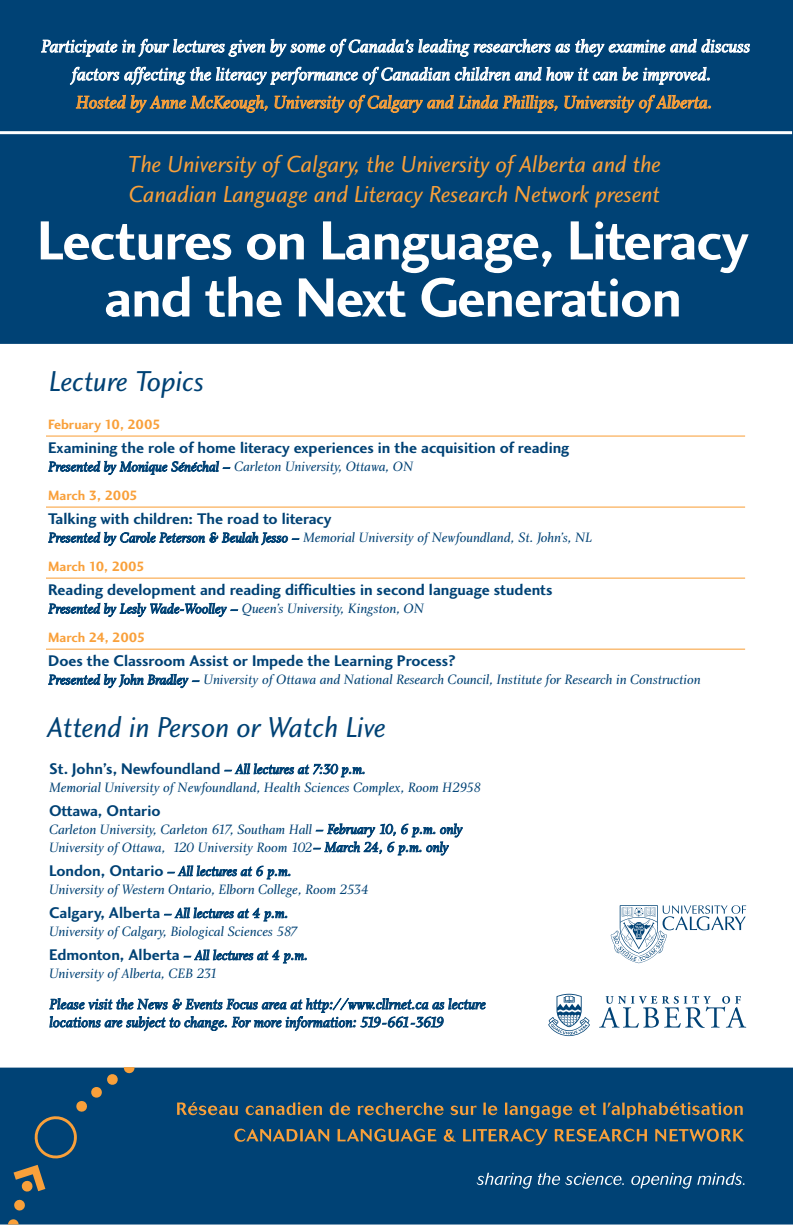
<style>
.page{position:relative;width:793px;height:1230px;background:#fff}
.page>*{position:absolute;margin:0;border:0;box-sizing:border-box;transform-origin:0 0}
.t1{font:57px/57px "Charlotte Sans Bold Plain";letter-spacing:-.02em;color:#fff;text-align:center}
.t2{font:29.8px "Charlotte Sans Book Italic Plain";color:#004275}
.t3{font:24px/30px "Charlotte Sans Book Italic Plain";color:#f9a03a}
.t4{font:18px/28px "Charlotte Book Italic Plain";color:#fff;text-align:center}
.t5{font:18px "Charlotte Book Italic Plain";color:#f9a03a}
.t6{font:16px "Charlotte Sans Bold Plain";color:#004275}
.t7{font:14.7px/18px "Charlotte Book Italic Plain";color:#004275}
.t8{font:14px/18px "Charlotte Book Italic Plain";color:#004275}
.t9{font:14px "Charlotte Sans Bold Plain";color:#f9a03a}
.s1{font-family:"Charlotte Book Italic Plain";font-size:14px}
.s2{font-family:"Charlotte Sans Bold Plain";font-size:16px}
</style>
<div class="page">
<svg style="left:46px;top:435px;width:700px;height:2px"></svg>
<svg style="left:46px;top:506px;width:700px;height:2px"></svg>
<svg style="left:46px;top:577px;width:700px;height:2px"></svg>
<svg style="left:46px;top:648px;width:700px;height:2px"></svg>
<div style="left:0;top:0;width:793px;height:344px;background:#004275"></div>
<div style="left:0;top:1067px;width:793px;height:157px;background:#004275"></div>
<svg style="left:177px;top:1102px;width:61px;height:13px"></svg>
<svg style="left:246px;top:1102px;width:76px;height:13px"></svg>
<svg style="left:330px;top:1102px;width:20px;height:13px"></svg>
<svg style="left:358px;top:1102px;width:86px;height:13px"></svg>
<svg style="left:450px;top:1105px;width:26px;height:10px"></svg>
<svg style="left:483px;top:1102px;width:14px;height:13px"></svg>
<svg style="left:505px;top:1102px;width:67px;height:16px"></svg>
<svg style="left:579px;top:1103px;width:17px;height:12px"></svg>
<svg style="left:603px;top:1102px;width:140px;height:16px"></svg>
<svg style="left:234px;top:1128px;width:95px;height:13px"></svg>
<svg style="left:338px;top:1128px;width:98px;height:13px"></svg>
<svg style="left:444px;top:1129px;width:12px;height:12px"></svg>
<svg style="left:463px;top:1128px;width:84px;height:17px"></svg>
<svg style="left:555px;top:1128px;width:92px;height:13px"></svg>
<svg style="left:655px;top:1128px;width:89px;height:13px"></svg>
<svg style="left:477px;top:1172px;width:55px;height:16px"></svg>
<svg style="left:538px;top:1172px;width:86px;height:13px"></svg>
<svg style="left:631px;top:1172px;width:113px;height:16px"></svg>
<svg style="left:0;top:131px;width:793px;height:4px;background:#bfcfdc"></svg>
<svg style="left:8px;top:1219px;width:11px;height:5px"></svg>
<svg style="left:14px;top:1199px;width:11px;height:12px"></svg>
<svg style="left:14px;top:1067px;width:121px;height:125px"></svg>
<svg style="left:599px;top:996px;width:147px;height:31px"></svg>
<svg style="left:548px;top:993px;width:42px;height:43px"></svg>
<svg style="left:611px;top:905px;width:135px;height:58px"></svg>
<p class="t4" style="left:41px;top:32px;width:710px">Participate in four lectures given by some of Canada’s leading researchers as they examine and discuss factors affecting the literacy performance of Canadian children and how it can be improved.</p>
<p class="t5" style="left:76px;top:91px;width:638px">Hosted by Anne McKeough, University of Calgary and Linda Phillips, University of Alberta.</p>
<h3 class="t3" style="left:128px;top:149px;width:534px">The University of Calgary, the University of Alberta and the<br>Canadian Language and Literacy Research Network present</h3>
<h1 class="t1" style="left:37px;top:211px;width:713px">Lectures on Language, Literacy and the Next Generation</h1>
<h2 class="t2" style="left:49px;top:364px;width:157px">Lecture Topics</h2>
<p class="t9" style="left:48px;top:416px;width:114px">February 10, 2005</p>
<p class="t6" style="left:48px;top:438px;width:522px">Examining the role of home literacy experiences in the acquisition of reading</p>
<p class="t8" style="left:48px;top:457px;width:366px">Presented by Monique Sénéchal – Carleton University, Ottawa, ON</p>
<p class="t9" style="left:48px;top:487px;width:91px">March 3, 2005</p>
<p class="t6" style="left:48px;top:509px;width:285px">Talking with children: The road to literacy</p>
<p class="t8" style="left:48px;top:528px;width:545px">Presented by Carole Peterson &amp; Beulah Jesso – Memorial University of Newfoundland, St. John’s, NL</p>
<p class="t9" style="left:48px;top:558px;width:98px">March 10, 2005</p>
<p class="t6" style="left:48px;top:580px;width:506px">Reading development and reading difficulties in second language students</p>
<p class="t8" style="left:48px;top:599px;width:377px">Presented by Lesly Wade-Woolley – Queen’s University, Kingston, ON</p>
<p class="t9" style="left:48px;top:629px;width:99px">March 24, 2005</p>
<p class="t6" style="left:48px;top:651px;width:409px">Does the Classroom Assist or Impede the Learning Process?</p>
<p class="t8" style="left:48px;top:670px;width:654px">Presented by John Bradley – University of Ottawa and National Research Council, Institute for Research in Construction</p>
<h2 class="t2" style="left:48px;top:709px;width:340px">Attend in Person or Watch Live</h2>
<p class="t6" style="left:49px;top:758px;width:318px">St. John’s, Newfoundland <span class="s1">– All lectures at 7:30 p.m.</span></p>
<p class="t8" style="left:49px;top:778px;width:434px">Memorial University of Newfoundland, Health Sciences Complex, Room H2958</p>
<p class="t6" style="left:49px;top:800px;width:113px">Ottawa, Ontario</p>
<p class="t8" style="left:49px;top:820px;width:415px">Carleton University, Carleton 617, Southam Hall – February 10, 6 p.m. only<br>University of Ottawa, 120 University Room 102– March 24, 6 p.m. only</p>
<p class="t8" style="left:49px;top:862px;width:322px"><span class="s2">London, Ontario</span> – All lectures at 6 p.m.<br>University of Western Ontario, Elborn College, Room 2534</p>
<p class="t8" style="left:49px;top:904px;width:251px"><span class="s2">Calgary, Alberta</span> – All lectures at 4 p.m.<br>University of Calgary, Biological Sciences 587</p>
<p class="t8" style="left:49px;top:946px;width:260px"><span class="s2">Edmonton, Alberta</span> – All lectures at 4 p.m.<br>University of Alberta, CEB 231</p>
<p class="t7" style="left:49px;top:994px;width:438px">Please visit the News &amp; Events Focus area at http://www.cllrnet.ca as lecture locations are subject to change. For more information: 519-661-3619</p>
</div>
